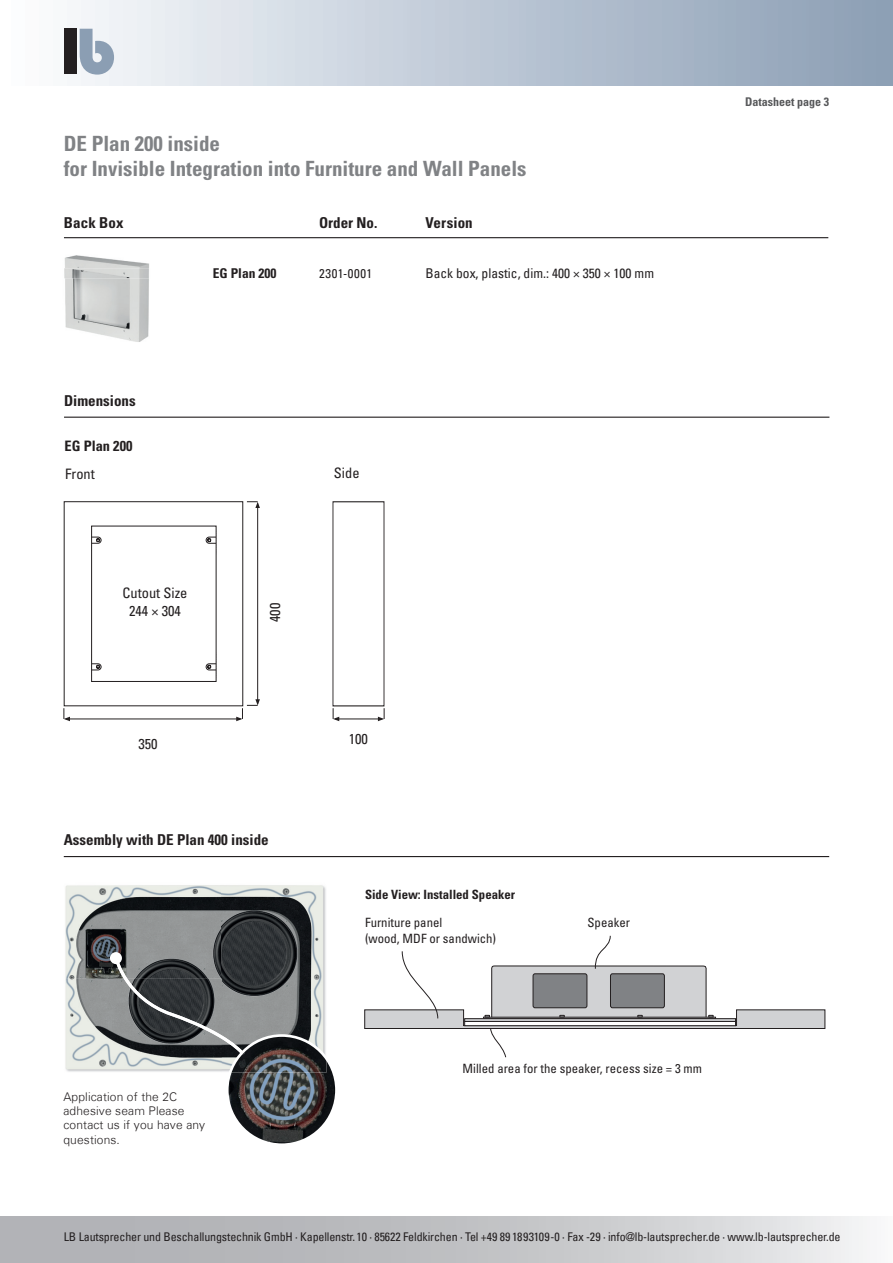
<style>
.page{position:relative;width:893px;height:1263px;background:#fff}
.page>*{position:absolute;margin:0;border:0;box-sizing:border-box;transform-origin:0 0}
.t1{font:700 condensed 21px/25.2px "Univers LT Std";color:#808285}
.t2{font:700 condensed 15px "Univers LT Std";color:#231f20}
.t3{font:condensed 14.4px/17.9px "Univers Com 57";color:#231f20;text-align:center}
.t4{font:700 condensed 14.4px "Univers LT Std";color:#231f20}
.t5{font:condensed 13.5px "Univers Com 57";color:#231f20}
.t6{font:700 condensed 13.5px "Univers LT Std";color:#231f20}
.t7{font:condensed 12.75px "Univers Com 57";color:#231f20}
.t8{font:700 condensed 12.75px "Univers LT Std";color:#231f20}
.t9{font:condensed 12.75px "Univers Com 57";letter-spacing:.05em;color:#231f20}
.t10{font:condensed 12px "Univers Com 57";letter-spacing:-.01em;color:#231f20}
.t11{font:300 12px/14.4px "Univers Com 45";letter-spacing:.01em;color:#231f20}
.t12{font:700 condensed 12px "Univers LT Std";color:#57585a}
</style>
<div class="page">
<svg style="left:0;top:1216px;width:867px;height:47px;background:#c4c5c8"></svg>
<div style="left:0;top:0;width:893px;height:85px;background:linear-gradient(to right,#fdfeff,#8a9db4)"></div>
<div style="left:64px;top:29px;width:13px;height:45px;background:#231f20"></div>
<svg style="left:80px;top:29px;width:34px;height:46px"></svg>
<hr style="left:64px;top:237px;width:764px;height:1px;background:#231f20">
<hr style="left:64px;top:417px;width:765px;height:1px;background:#231f20">
<svg style="left:64px;top:501px;width:196px;height:220px"></svg>
<hr style="left:335px;top:719px;width:47px;height:1px;background:#231f20">
<svg style="left:333px;top:708px;width:6px;height:13px"></svg>
<svg style="left:378px;top:708px;width:7px;height:13px"></svg>
<img style="left:64px;top:255px;width:85px;height:87px">
<img style="left:64px;top:268px;width:85px;height:10px">
<hr style="left:64px;top:856px;width:765px;height:1px;background:#231f20">
<img style="left:65px;top:885px;width:261px;height:187px">
<svg style="left:364px;top:935px;width:461px;height:123px"></svg>
<div style="left:110px;top:952px;width:12px;height:12px;background:#fff;border-radius:50%"></div>
<img style="left:230px;top:1072px;width:104px;height:70px">
<img style="left:230px;top:1035px;width:97px;height:37px">
<svg style="left:114px;top:958px;width:131px;height:97px;background:#595b5d"></svg>
<div style="left:226px;top:1034px;width:112px;height:112px;border:3px solid #fff;border-radius:50%"></div>
<h1 class="t1" style="left:64px;top:131px;width:464px">DE Plan 200 inside<br>for Invisible Integration into Furniture and Wall Panels</h1>
<p class="t2" style="left:64px;top:213px;width:61px">Back Box</p>
<p class="t2" style="left:319px;top:213px;width:60px">Order No.</p>
<p class="t2" style="left:425px;top:213px;width:49px">Version</p>
<p class="t2" style="left:64px;top:391px;width:73px">Dimensions</p>
<p class="t4" style="left:64px;top:437px;width:69px">EG Plan 200</p>
<p class="t6" style="left:213px;top:265px;width:65px">EG Plan 200</p>
<p class="t9" style="left:319px;top:266px;width:55px">2301-0001</p>
<p class="t5" style="left:425px;top:265px;width:230px">Back box, plastic, dim.: 400 × 350 × 100 mm</p>
<p class="t3" style="left:65px;top:466px;width:31px">Front</p>
<p class="t3" style="left:334px;top:465px;width:27px">Side</p>
<p class="t3" style="left:123px;top:585px;width:66px">Cutout Size<br>244 × 304</p>
<p class="t3" style="left:267px;top:622px;width:21px;rotate:-90deg">400</p>
<p class="t3" style="left:138px;top:736px;width:21px">350</p>
<p class="t3" style="left:349px;top:731px;width:21px">100</p>
<p class="t2" style="left:64px;top:830px;width:206px">Assembly with DE Plan 400 inside</p>
<p class="t8" style="left:365px;top:889px;width:152px">Side View: Installed Speaker</p>
<p class="t7" style="left:365px;top:917px;width:79px">Furniture panel</p>
<p class="t7" style="left:587px;top:917px;width:44px">Speaker</p>
<p class="t7" style="left:365px;top:933px;width:133px">(wood, MDF or sandwich)</p>
<p class="t12" style="left:745px;top:95px;width:85px">Datasheet page 3</p>
<p class="t11" style="left:64px;top:1089px;width:143px">Application of the 2C adhesive seam Please contact us if you have any questions.</p>
<p class="t7" style="left:463px;top:1064px;width:241px">Milled area for the speaker, recess size = 3 mm</p>
<p class="t10" style="left:64px;top:1229px;width:778px">LB Lautsprecher und Beschallungstechnik GmbH · Kapellenstr. 10 · 85622 Feldkirchen · Tel +49 89 1893109-0 · Fax -29 · info@lb-lautsprecher.de · www.lb-lautsprecher.de</p>
</div>
